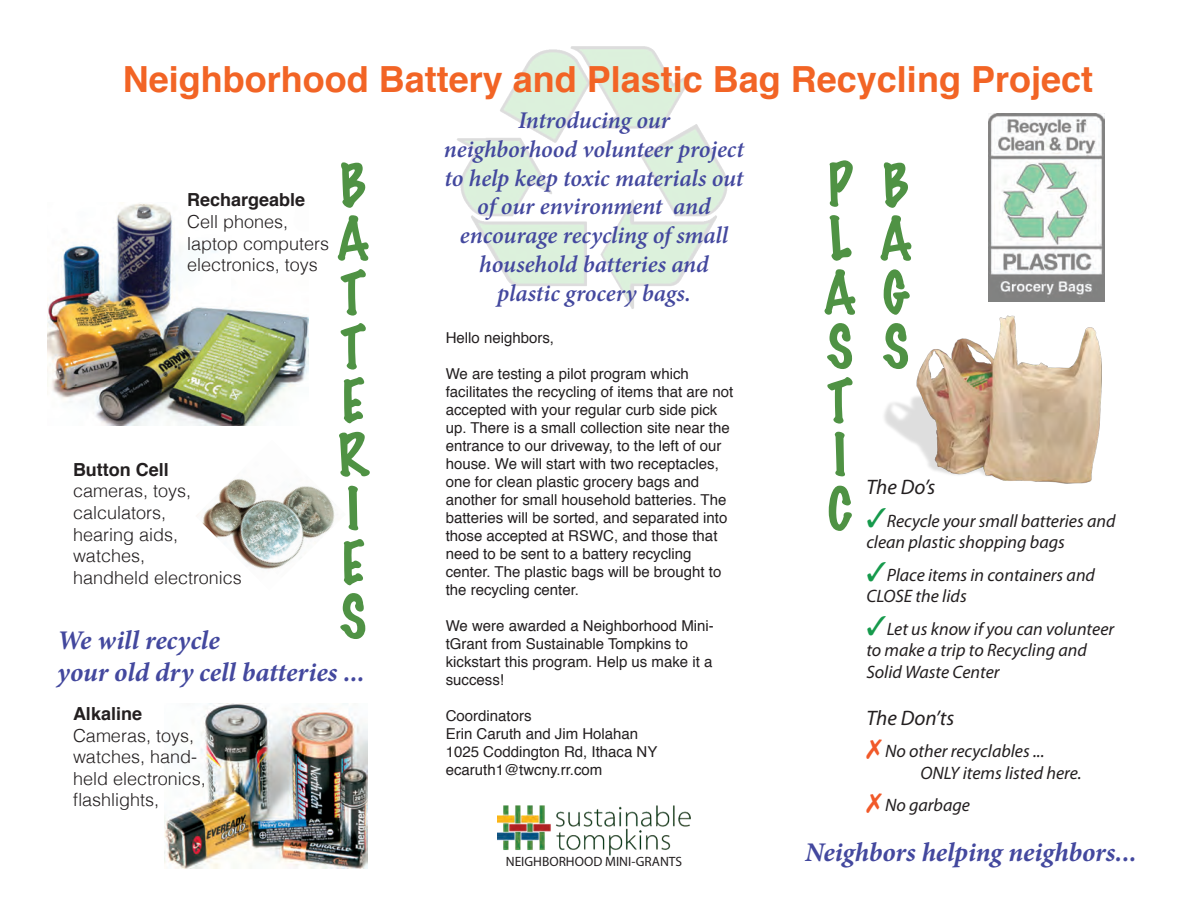
<style>
.page{position:relative;width:1188px;height:918px;background:#fff}
.page>*{position:absolute;margin:0;border:0;box-sizing:border-box;transform-origin:0 0}
.t1{font:100 54px/54px "Marker Felt";color:#4f9244}
.t2{font:700 36px "Helvetica";color:#f26425}
.t3{font:italic 700 27px/32.4px "Minion Pro";color:#43489e}
.t4{font:italic 600 24px/28.8px "Minion Pro";letter-spacing:-.005em;color:#43489e;text-align:center}
.t5{font:italic 21px "Myriad Pro";color:#231f20}
.t6{font:italic 18px/21.6px "Myriad Pro";color:#231f20}
.t7{font:300 18px/21.6px "Helvetica";color:#231f20}
.t8{font:700 18px "Helvetica";color:#231f20}
.t9{font:15px/18px "Helvetica";color:#231f20}
.t10{font:13.5px "Myriad Pro";color:#231f20}
.s1{color:#169a4c}
.s2{color:#f15929}
</style>
<div class="page">
<img style="left:457px;top:46px;width:271px;height:263px">
<img style="left:47px;top:203px;width:262px;height:223px">
<img style="left:202px;top:479px;width:133px;height:90px">
<img style="left:164px;top:703px;width:204px;height:166px">
<img style="left:989px;top:114px;width:116px;height:114px">
<img style="left:498px;top:806px;width:192px;height:50px">
<img style="left:884px;top:228px;width:221px;height:256px">
<h2 class="t2" style="left:123px;top:50px;width:972px">Neighborhood Battery and Plastic Bag Recycling Project</h2>
<h3 class="t4" style="left:444px;top:106px;width:302px">Introducing our<br>neighborhood volunteer project to help keep toxic materials out of our environment and encourage recycling of small household batteries and<br>plastic grocery bags.</h3>
<h1 class="t1" style="left:336px;top:157px;width:35px">B<br>A<br>T<br>T<br>E<br>R<br>I<br>E<br>S</h1>
<h1 class="t1" style="left:823px;top:157px;width:34px">P<br>L<br>A<br>S<br>T<br>I<br>C</h1>
<h1 class="t1" style="left:879px;top:157px;width:34px;text-align:justify">B A G S</h1>
<p class="t8" style="left:187px;top:185px;width:120px">Rechargeable</p>
<p class="t7" style="left:187px;top:210px;width:144px">Cell phones, laptop computers electronics, toys</p>
<p class="t9" style="left:446px;top:329px;width:110px">Hello neighbors,</p>
<p class="t9" style="left:446px;top:365px;width:289px">We are testing a pilot program which facilitates the recycling of items that are not accepted with your regular curb side pick up. There is a small collection site near the entrance to our driveway, to the left of our house. We will start with two receptacles, one for clean plastic grocery bags and another for small household batteries. The batteries will be sorted, and separated into those accepted at RSWC, and those that need to be sent to a battery recycling center. The plastic bags will be brought to the recycling center.</p>
<p class="t9" style="left:446px;top:617px;width:270px">We were awarded a Neighborhood Mini&shy;tGrant from Sustainable Tompkins to kickstart this program. Help us make it a success!</p>
<p class="t9" style="left:446px;top:707px;width:213px">Coordinators<br>Erin Caruth and Jim Holahan<br>1025 Coddington Rd, Ithaca NY ecaruth1@twcny.rr.com</p>
<p class="t8" style="left:73px;top:455px;width:97px">Button Cell</p>
<p class="t7" style="left:73px;top:479px;width:170px">cameras, toys, calculators,<br>hearing aids, watches,<br>handheld electronics</p>
<h3 class="t5" style="left:866px;top:474px;width:70px">The Do’s</h3>
<p class="t6" style="left:866px;top:509px;width:251px"><span class="s1">✓</span>Recycle your small batteries and clean plastic shopping bags</p>
<p class="t6" style="left:866px;top:563px;width:230px"><span class="s1">✓</span>Place items in containers and<br>CLOSE the lids</p>
<p class="t6" style="left:866px;top:617px;width:249px"><span class="s1">✓</span>Let us know if you can volunteer to make a trip to Recycling and<br>Solid Waste Center</p>
<h3 class="t5" style="left:866px;top:705px;width:89px">The Don’ts</h3>
<p class="t6" style="left:920px;top:740px;width:163px;text-indent:-54px"><span class="s2">✗</span> No other recyclables ...<br>ONLY items listed here.</p>
<p class="t6" style="left:866px;top:794px;width:105px"><span class="s2">✗</span> No garbage</p>
<h3 class="t3" style="left:57px;top:624px;width:309px">We will recycle<br>your old dry cell batteries ...</h3>
<p class="t8" style="left:73px;top:699px;width:71px">Alkaline</p>
<p class="t7" style="left:73px;top:724px;width:134px">Cameras, toys, watches, hand&shy;held electronics, flashlights,</p>
<p class="t10" style="left:506px;top:853px;width:178px">NEIGHBORHOOD MINI-GRANTS</p>
<h3 class="t3" style="left:805px;top:836px;width:333px">Neighbors helping neighbors...</h3>
</div>
